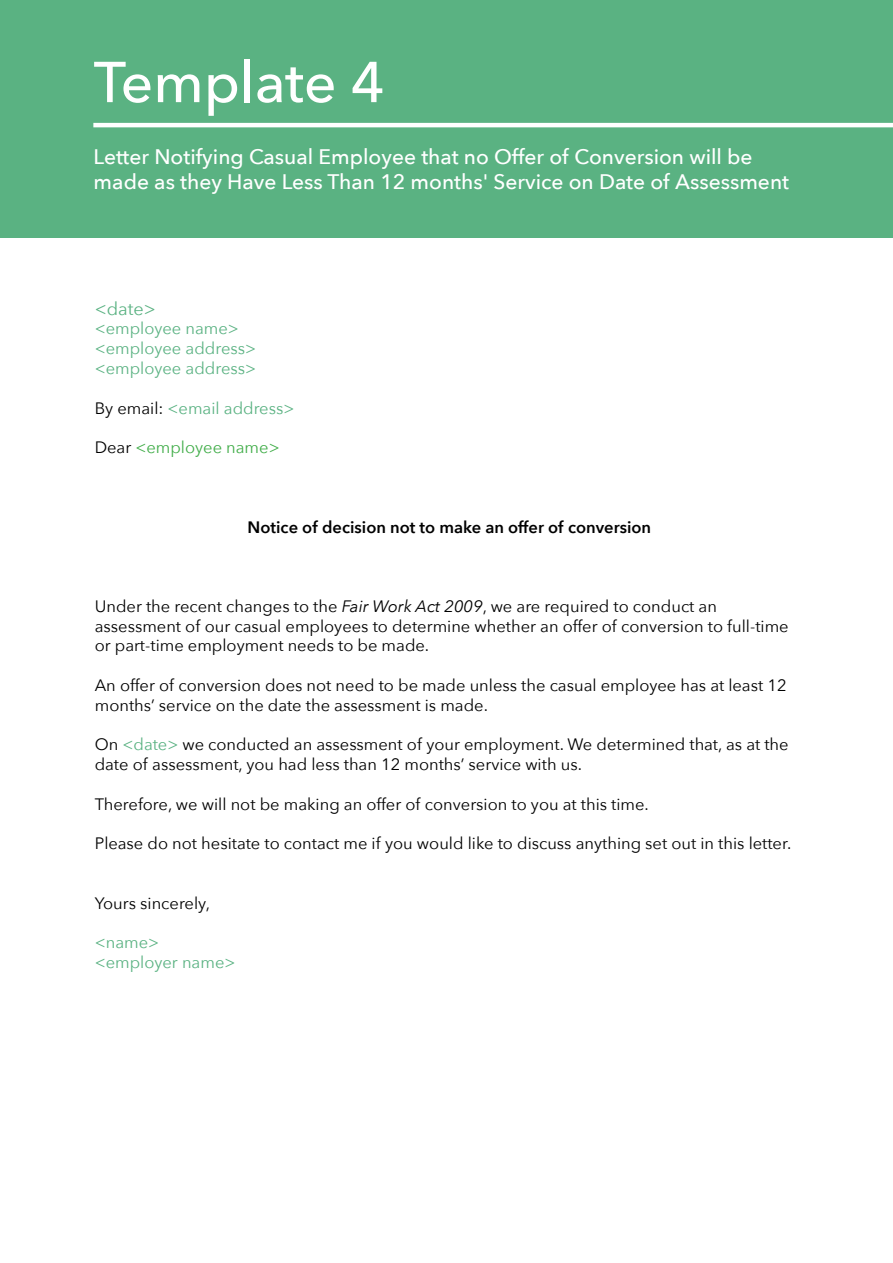
<style>
.page{position:relative;width:893px;height:1263px;background:#fff}
.page>*{position:absolute;margin:0;border:0;box-sizing:border-box;transform-origin:0 0}
.t1{font:500 57px "Avenir Next";color:#fff}
.t2{font:500 21px/25.2px "Avenir Next";color:#fff}
.t3{font:18px "Avenir Next";color:#5ab282}
.t4{font:16.5px/19.8px "Avenir Next";color:#000}
.t5{font:16.5px/19.8px "Avenir Next";color:#5ab282}
.t6{font:600 16.5px "Avenir Next";color:#000}
.t7{font:16.5px "Avenir Next";color:#41ad49}
.s1{color:#000}
.s2{font-style:italic}
.s3{color:#5ab282}
</style>
<div class="page">
<div style="left:0;top:0;width:893px;height:237px;background:#5ab282"></div>
<hr style="left:93px;top:123px;width:800px;height:4px;background:#fff">
<h1 class="t1" style="left:94px;top:34px;width:293px">Template 4</h1>
<p class="t2" style="left:94px;top:143px;width:697px">Letter Notifying Casual Employee that no Offer of Conversion will be made as they Have Less Than 12 months' Service on Date of Assessment</p>
<p class="t3" style="left:95px;top:293px;width:62px">&lt;date&gt;</p>
<p class="t5" style="left:95px;top:318px;width:163px">&lt;employee name&gt; &lt;employee address&gt; &lt;employee address&gt;</p>
<p class="t5" style="left:95px;top:397px;width:201px"><span class="s1">By email:</span> &lt;email address&gt;</p>
<p class="t7" style="left:95px;top:434px;width:186px"><span class="s1">Dear</span> &lt;employee name&gt;</p>
<p class="t6" style="left:248px;top:513px;width:405px">Notice of decision not to make an offer of conversion</p>
<p class="t4" style="left:95px;top:595px;width:695px">Under the recent changes to the <span class="s2">Fair Work Act 2009</span>, we are required to conduct an assessment of our casual employees to determine whether an offer of conversion to full-time or part-time employment needs to be made.</p>
<p class="t4" style="left:95px;top:675px;width:693px">An offer of conversion does not need to be made unless the casual employee has at least 12 months’ service on the date the assessment is made.</p>
<p class="t4" style="left:95px;top:734px;width:695px">On <span class="s3">&lt;date&gt;</span> we conducted an assessment of your employment. We determined that, as at the date of assessment, you had less than 12 months’ service with us.</p>
<p class="t4" style="left:95px;top:793px;width:556px">Therefore, we will not be making an offer of conversion to you at this time.</p>
<p class="t4" style="left:95px;top:833px;width:698px">Please do not hesitate to contact me if you would like to discuss anything set out in this letter.</p>
<p class="t4" style="left:95px;top:892px;width:117px">Yours sincerely,</p>
<p class="t5" style="left:95px;top:932px;width:142px">&lt;name&gt; &lt;employer name&gt;</p>
</div>
